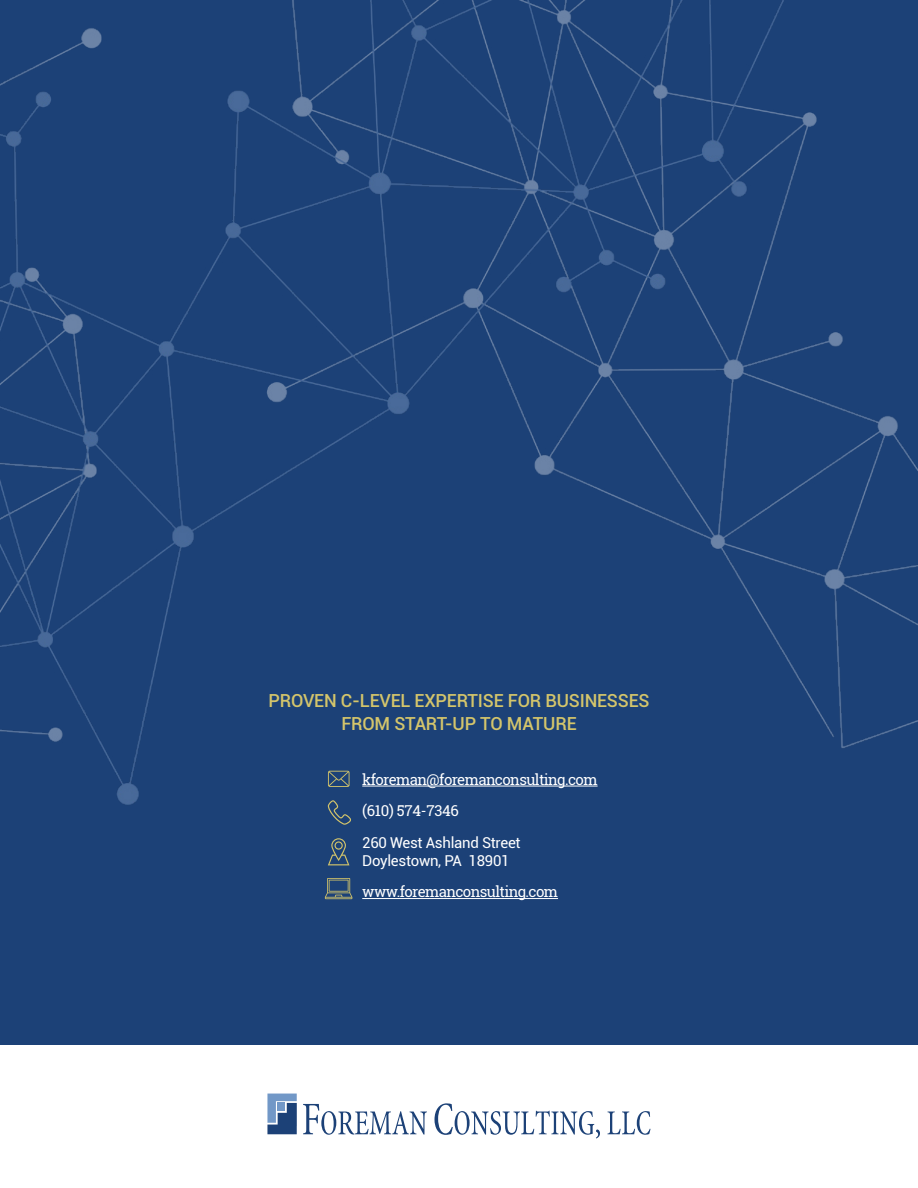
<style>
.page{position:relative;width:918px;height:1188px;background:#fff}
.page>*{position:absolute;margin:0;border:0;box-sizing:border-box;transform-origin:0 0}
.t1{font:500 18px/22.5px "Roboto";letter-spacing:-.01em;color:#d4c56b;text-align:center}
.t2{font:15px/31.5px "Roboto Slab";letter-spacing:-.04em;color:#fff}
.t3{font:15px/18px "Roboto";letter-spacing:-.02em;color:#fff}
</style>
<div class="page">
<hr style="left:917px;top:459px;width:1px;height:729px;background:#7298c7">
<div style="left:0;top:0;width:918px;height:1044px;background:#1c4177"></div>
<svg style="left:303px;top:1104px;width:124px;height:31px"></svg>
<svg style="left:435px;top:1103px;width:165px;height:35px"></svg>
<svg style="left:608px;top:1111px;width:43px;height:24px"></svg>
<svg style="left:267px;top:1094px;width:30px;height:40px"></svg>
<img style="left:0;top:0;width:918px;height:807px">
<svg style="left:917px;top:444px;width:1px;height:28px"></svg>
<hr style="left:362px;top:786px;width:236px;height:1px;background:#fff">
<hr style="left:362px;top:898px;width:196px;height:1px;background:#fff">
<svg style="left:328px;top:771px;width:22px;height:16px"></svg>
<svg style="left:328px;top:800px;width:23px;height:25px"></svg>
<svg style="left:328px;top:838px;width:21px;height:27px"></svg>
<svg style="left:325px;top:878px;width:27px;height:21px"></svg>
<p class="t1" style="left:268px;top:689px;width:383px">PROVEN C-LEVEL EXPERTISE FOR BUSINESSES<br>FROM START-UP TO MATURE</p>
<p class="t2" style="left:362px;top:764px;width:237px">kforeman@foremanconsulting.com (610) 574-7346</p>
<p class="t3" style="left:362px;top:833px;width:160px">260 West Ashland Street<br>Doylestown, PA 18901</p>
<p class="t2" style="left:362px;top:876px;width:197px">www.foremanconsulting.com</p>
</div>
